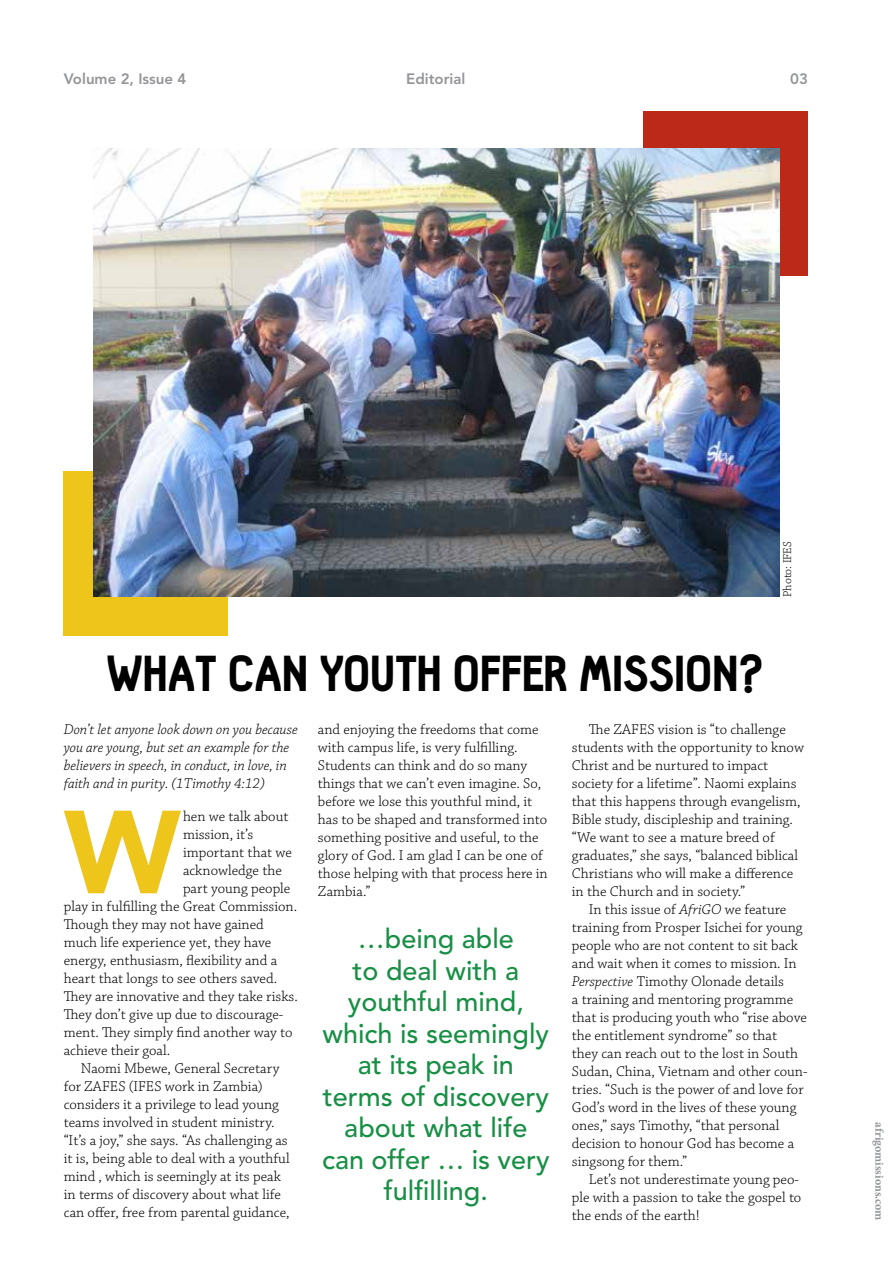
<style>
.page{position:relative;width:893px;height:1263px;background:#fff}
.page>*{position:absolute;margin:0;border:0;box-sizing:border-box;transform-origin:0 0}
.t1{font:900 116.7px "Avenir";color:#edc51b}
.t2{font:900 49.5px "Hallosans";letter-spacing:-.015em;color:#000}
.t3{font:500 27px/31.5px "Avenir";color:#188f45;text-align:center}
.t4{font:300 15px/18px "Chaparral Pro";color:#000}
.t5{font:italic 300 15px/18px "Chaparral Pro";color:#000}
.t6{font:800 15px "Avenir";color:#939598}
.t7{font:700 12px "Minion Pro";color:#939598}
.t8{font:300 12px "Chaparral Pro";color:#000}
.s1{font-style:italic}
</style>
<div class="page">
<div style="left:64px;top:471px;width:164px;height:164px;background:#eec51a"></div>
<div style="left:644px;top:111px;width:164px;height:164px;background:#bd2919"></div>
<img style="left:94px;top:149px;width:686px;height:448px">
<p class="t6" style="left:64px;top:70px;width:124px">Volume 2, Issue 4</p>
<p class="t6" style="left:406px;top:70px;width:61px">Editorial</p>
<p class="t6" style="left:790px;top:70px;width:19px">03</p>
<p class="t8" style="left:781px;top:597px;width:57px;rotate:-90deg">Photo: IFES</p>
<h2 class="t2" style="left:107px;top:647px;width:147px">WHAT CAN</h2>
<h2 class="t2" style="left:319px;top:647px;width:25px">YOUT</h2>
<h2 class="t2" style="left:416px;top:647px;width:350px">H OFFER MISSION?</h2>
<p class="t5" style="left:64px;top:721px;width:235px">Don’t let anyone look down on you because you are young, but set an example for the believers in speech, in conduct, in love, in faith and in purity. (1Timothy 4:12)</p>
<h1 class="t1" style="left:64px;top:782px;width:118px">W</h1>
<p class="t4" style="left:183px;top:808px;width:107px">hen we talk about</p>
<p class="t4" style="left:183px;top:826px;width:72px">mission, it’s</p>
<p class="t4" style="left:183px;top:844px;width:110px">important that we</p>
<p class="t4" style="left:183px;top:862px;width:100px">acknowledge the</p>
<p class="t4" style="left:183px;top:880px;width:109px">part young people</p>
<p class="t4" style="left:64px;top:898px;width:235px">play in fulfilling the Great Commission.</p>
<p class="t4" style="left:64px;top:916px;width:202px">Though they may not have gained</p>
<p class="t4" style="left:64px;top:934px;width:209px">much life experience yet, they have</p>
<p class="t4" style="left:64px;top:952px;width:215px">energy, enthusiasm, flexibility and a</p>
<p class="t4" style="left:64px;top:970px;width:215px">heart that longs to see others saved.</p>
<p class="t4" style="left:64px;top:988px;width:236px">They are innovative and they take risks.</p>
<p class="t4" style="left:64px;top:1006px;width:221px">They don’t give up due to discourage-</p>
<p class="t4" style="left:64px;top:1024px;width:230px">ment. They simply find another way to</p>
<p class="t4" style="left:64px;top:1042px;width:108px">achieve their goal.</p>
<p class="t4" style="left:81px;top:1060px;width:200px">Naomi Mbewe, General Secretary</p>
<p class="t4" style="left:64px;top:1078px;width:201px">for ZAFES (IFES work in Zambia)</p>
<p class="t4" style="left:64px;top:1096px;width:217px">considers it a privilege to lead young</p>
<p class="t4" style="left:64px;top:1114px;width:212px">teams involved in student ministry.</p>
<p class="t4" style="left:64px;top:1132px;width:225px">“It’s a joy,” she says. “As challenging as</p>
<p class="t4" style="left:64px;top:1150px;width:227px">it is, being able to deal with a youthful</p>
<p class="t4" style="left:64px;top:1168px;width:219px">mind , which is seemingly at its peak</p>
<p class="t4" style="left:64px;top:1186px;width:219px">in terms of discovery about what life</p>
<p class="t4" style="left:64px;top:1204px;width:227px">can offer, free from parental guidance,</p>
<p class="t4" style="left:318px;top:721px;width:231px">and enjoying the freedoms that come with campus life, is very fulfilling.<br>Students can think and do so many things that we can’t even imagine. So, before we lose this youthful mind, it has to be shaped and transformed into something positive and useful, to the glory of God. I am glad I can be one of those helping with that process here in Zambia.”</p>
<p class="t4" style="left:572px;top:721px;width:234px;text-indent:17px">The ZAFES vision is “to challenge students with the opportunity to know Christ and be nurtured to impact society for a lifetime”. Naomi explains that this happens through evangelism, Bible study, discipleship and training. “We want to see a mature breed of graduates,” she says, “balanced biblical Christians who will make a difference in the Church and in society.”</p>
<p class="t4" style="left:572px;top:901px;width:237px;text-indent:17px">In this issue of <span class="s1">AfriGO</span> we feature training from Prosper Isichei for young people who are not content to sit back and wait when it comes to mission. In <span class="s1">Perspective</span> Timothy Olonade details<br>a training and mentoring programme that is producing youth who “rise above the entitlement syndrome” so that<br>they can reach out to the lost in South Sudan, China, Vietnam and other coun&shy;tries. “Such is the power of and love for God’s word in the lives of these young ones,” says Timothy, “that personal decision to honour God has become a singsong for them.”</p>
<p class="t4" style="left:572px;top:1171px;width:231px;text-indent:17px">Let’s not underestimate young peo&shy;ple with a passion to take the gospel to the ends of the earth!</p>
<h3 class="t3" style="left:322px;top:924px;width:229px">…being able<br>to deal with a youthful mind, which is seemingly at its peak in terms of discovery about what life can offer … is very fulfilling.</h3>
<p class="t7" style="left:888px;top:1122px;width:100px;rotate:90deg">afrigomissions.com</p>
</div>
